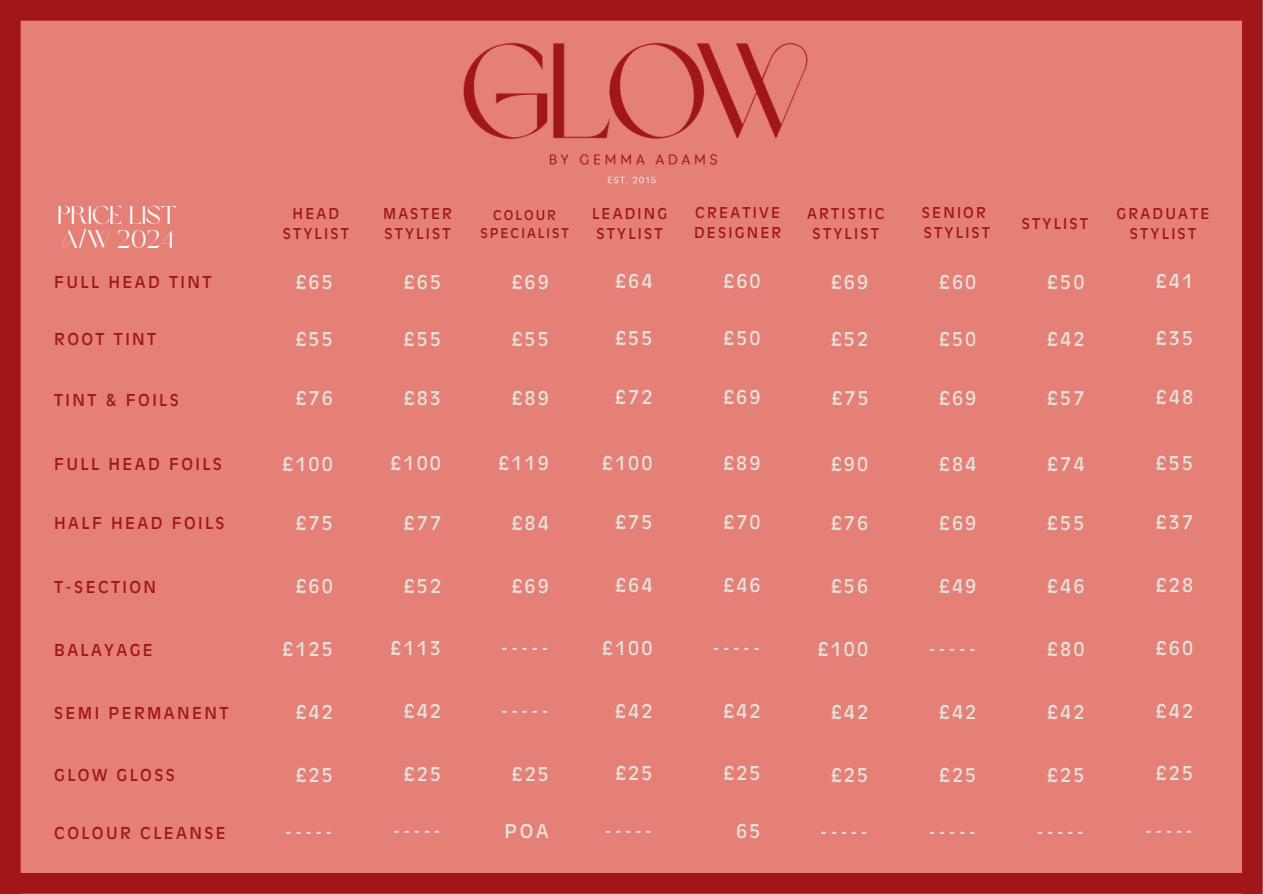
<style>
.page{position:relative;width:1263px;height:894px;background:#fff}
.page>*{position:absolute;margin:0;border:0;box-sizing:border-box;transform-origin:0 0}
.t1{font:25.65px/24px "Brown Sugar";color:#fff}
.t2{font:18.75px "Antique Olive Pro";letter-spacing:.15em;color:#e4e2dd}
.t3{font:16.2px "Antique Olive Pro";letter-spacing:.145em;color:#a11717}
.t4{font:14.7px/20.2px "Antique Olive Pro";letter-spacing:.15em;color:#a11717;text-align:center}
.t5{font:13.2px "Antique Olive Pro";letter-spacing:.15em;color:#a11717}
</style>
<div class="page">
<div style="left:0;top:0;width:1263px;height:893px;background:#e58077"></div>
<div style="left:5px;top:0;width:1252px;height:20px;background:#a11717;border-radius:10px"></div>
<div style="left:5px;top:872px;width:1253px;height:20px;background:#a11717;border-radius:10px"></div>
<div style="left:0;top:0;width:21px;height:893px;background:#a11717"></div>
<div style="left:1242px;top:0;width:20px;height:893px;background:#a11717"></div>
<img style="left:463px;top:42px;width:345px;height:142px">
<p class="t1" style="left:58px;top:205px;width:120px">PRICE LIST<br>A/W 2024</p>
<h2 class="t4" style="left:283px;top:204px;width:68px">HEAD<br>STYLIST</h2>
<p class="t4" style="left:383px;top:204px;width:70px;text-align:left">MASTER<br>STYLIST</p>
<h2 class="t5" style="left:493px;top:209px;width:64px">COLOUR</h2>
<h3 class="t5" style="left:480px;top:227px;width:90px">SPECIALIST</h3>
<h2 class="t4" style="left:592px;top:204px;width:77px">LEADING<br>STYLIST</h2>
<h2 class="t4" style="left:694px;top:204px;width:89px;text-align:left">CREATIVE<br>DESIGNER</h2>
<h2 class="t4" style="left:807px;top:204px;width:79px">ARTISTIC<br>STYLIST</h2>
<h2 class="t4" style="left:922px;top:204px;width:70px;text-align:left">SENIOR<br>STYLIST</h2>
<p class="t4" style="left:1022px;top:214px;width:68px">STYLIST</p>
<h2 class="t4" style="left:1116px;top:204px;width:94px">GRADUATE<br>STYLIST</h2>
<h2 class="t3" style="left:54px;top:276px;width:159px">FULL HEAD TINT</h2>
<h2 class="t2" style="left:296px;top:274px;width:38px">£65</h2>
<h3 class="t2" style="left:404px;top:274px;width:38px">£65</h3>
<h2 class="t2" style="left:512px;top:274px;width:38px">£69</h2>
<h2 class="t2" style="left:615px;top:273px;width:38px">£64</h2>
<h2 class="t2" style="left:723px;top:273px;width:38px">£60</h2>
<h2 class="t2" style="left:831px;top:274px;width:38px">£69</h2>
<h2 class="t2" style="left:939px;top:274px;width:38px">£60</h2>
<h2 class="t2" style="left:1047px;top:274px;width:38px">£50</h2>
<h2 class="t2" style="left:1156px;top:273px;width:38px">£41</h2>
<p class="t3" style="left:54px;top:333px;width:104px">ROOT TINT</p>
<h3 class="t2" style="left:296px;top:331px;width:38px">£55</h3>
<h2 class="t2" style="left:404px;top:331px;width:38px">£55</h2>
<h2 class="t2" style="left:512px;top:331px;width:38px">£55</h2>
<h3 class="t2" style="left:615px;top:330px;width:38px">£55</h3>
<h2 class="t2" style="left:723px;top:330px;width:38px">£50</h2>
<h2 class="t2" style="left:831px;top:331px;width:38px">£52</h2>
<h2 class="t2" style="left:939px;top:331px;width:38px">£50</h2>
<h2 class="t2" style="left:1047px;top:331px;width:38px">£42</h2>
<h2 class="t2" style="left:1156px;top:330px;width:38px">£35</h2>
<p class="t3" style="left:54px;top:393px;width:126px">TINT &amp; FOILS</p>
<h3 class="t2" style="left:296px;top:391px;width:38px">£76</h3>
<h2 class="t2" style="left:404px;top:390px;width:38px">£83</h2>
<h2 class="t2" style="left:512px;top:390px;width:38px">£89</h2>
<h2 class="t2" style="left:615px;top:390px;width:38px">£72</h2>
<h2 class="t2" style="left:723px;top:390px;width:38px">£69</h2>
<h2 class="t2" style="left:832px;top:390px;width:38px">£75</h2>
<h2 class="t2" style="left:939px;top:391px;width:38px">£69</h2>
<h2 class="t2" style="left:1047px;top:391px;width:38px">£57</h2>
<h3 class="t2" style="left:1156px;top:390px;width:38px">£48</h3>
<h1 class="t3" style="left:54px;top:457px;width:169px">FULL HEAD FOILS</h1>
<p class="t2" style="left:282px;top:456px;width:52px">£100</p>
<h2 class="t2" style="left:391px;top:455px;width:52px">£100</h2>
<h2 class="t2" style="left:498px;top:455px;width:52px">£119</h2>
<h2 class="t2" style="left:602px;top:455px;width:52px">£100</h2>
<h3 class="t2" style="left:723px;top:455px;width:38px">£89</h3>
<h2 class="t2" style="left:831px;top:456px;width:38px">£90</h2>
<h2 class="t2" style="left:939px;top:456px;width:38px">£84</h2>
<h2 class="t2" style="left:1047px;top:456px;width:38px">£74</h2>
<h2 class="t2" style="left:1156px;top:455px;width:38px">£55</h2>
<h3 class="t3" style="left:54px;top:516px;width:172px">HALF HEAD FOILS</h3>
<p class="t2" style="left:296px;top:515px;width:38px">£75</p>
<h2 class="t2" style="left:404px;top:515px;width:38px">£77</h2>
<h2 class="t2" style="left:512px;top:515px;width:38px">£84</h2>
<h2 class="t2" style="left:615px;top:514px;width:38px">£75</h2>
<h2 class="t2" style="left:723px;top:514px;width:38px">£70</h2>
<h2 class="t2" style="left:831px;top:515px;width:38px">£76</h2>
<h2 class="t2" style="left:939px;top:515px;width:38px">£69</h2>
<h2 class="t2" style="left:1047px;top:515px;width:38px">£55</h2>
<p class="t2" style="left:1156px;top:514px;width:38px">£37</p>
<h3 class="t3" style="left:54px;top:580px;width:104px">T-SECTION</h3>
<h3 class="t2" style="left:296px;top:578px;width:38px">£60</h3>
<h2 class="t2" style="left:404px;top:578px;width:38px">£52</h2>
<h2 class="t2" style="left:512px;top:578px;width:38px">£69</h2>
<h2 class="t2" style="left:615px;top:577px;width:38px">£64</h2>
<h2 class="t2" style="left:723px;top:577px;width:38px">£46</h2>
<h2 class="t2" style="left:831px;top:578px;width:38px">£56</h2>
<h2 class="t2" style="left:939px;top:578px;width:38px">£49</h2>
<h2 class="t2" style="left:1047px;top:578px;width:38px">£46</h2>
<h2 class="t2" style="left:1156px;top:577px;width:38px">£28</h2>
<h3 class="t3" style="left:54px;top:643px;width:100px">BALAYAGE</h3>
<h2 class="t2" style="left:282px;top:641px;width:52px">£125</h2>
<h3 class="t2" style="left:391px;top:640px;width:52px">£113</h3>
<h2 class="t2" style="left:501px;top:640px;width:49px">-----</h2>
<h2 class="t2" style="left:602px;top:640px;width:52px">£100</h2>
<h2 class="t2" style="left:713px;top:640px;width:49px">-----</h2>
<h2 class="t2" style="left:818px;top:641px;width:52px">£100</h2>
<h2 class="t2" style="left:928px;top:641px;width:49px">-----</h2>
<h2 class="t2" style="left:1047px;top:641px;width:38px">£80</h2>
<p class="t2" style="left:1156px;top:640px;width:38px">£60</p>
<h3 class="t3" style="left:54px;top:705px;width:176px">SEMI PERMANENT</h3>
<h2 class="t2" style="left:296px;top:704px;width:38px">£42</h2>
<h2 class="t2" style="left:404px;top:703px;width:38px">£42</h2>
<h2 class="t2" style="left:501px;top:703px;width:49px">-----</h2>
<h2 class="t2" style="left:615px;top:703px;width:38px">£42</h2>
<h2 class="t2" style="left:723px;top:703px;width:38px">£42</h2>
<h3 class="t2" style="left:831px;top:704px;width:38px">£42</h3>
<h2 class="t2" style="left:939px;top:704px;width:38px">£42</h2>
<h2 class="t2" style="left:1047px;top:704px;width:38px">£42</h2>
<h2 class="t2" style="left:1156px;top:703px;width:38px">£42</h2>
<h3 class="t3" style="left:54px;top:768px;width:122px">GLOW GLOSS</h3>
<h2 class="t2" style="left:296px;top:766px;width:38px">£25</h2>
<h2 class="t2" style="left:404px;top:766px;width:38px">£25</h2>
<h2 class="t2" style="left:512px;top:766px;width:38px">£25</h2>
<h2 class="t2" style="left:615px;top:765px;width:38px">£25</h2>
<h2 class="t2" style="left:723px;top:765px;width:38px">£25</h2>
<h2 class="t2" style="left:831px;top:766px;width:38px">£25</h2>
<h3 class="t2" style="left:939px;top:766px;width:38px">£25</h3>
<h2 class="t2" style="left:1047px;top:766px;width:38px">£25</h2>
<h2 class="t2" style="left:1156px;top:765px;width:38px">£25</h2>
<h2 class="t3" style="left:54px;top:825px;width:173px">COLOUR CLEANSE</h2>
<h2 class="t2" style="left:285px;top:824px;width:49px">-----</h2>
<h3 class="t2" style="left:393px;top:823px;width:49px">-----</h3>
<p class="t2" style="left:504px;top:823px;width:46px">POA</p>
<p class="t2" style="left:605px;top:823px;width:49px">-----</p>
<p class="t2" style="left:737px;top:823px;width:25px">65</p>
<p class="t2" style="left:820px;top:824px;width:49px">-----</p>
<h2 class="t2" style="left:928px;top:824px;width:49px">-----</h2>
<p class="t2" style="left:1036px;top:824px;width:49px">-----</p>
<p class="t2" style="left:1145px;top:823px;width:49px">-----</p>
</div>
